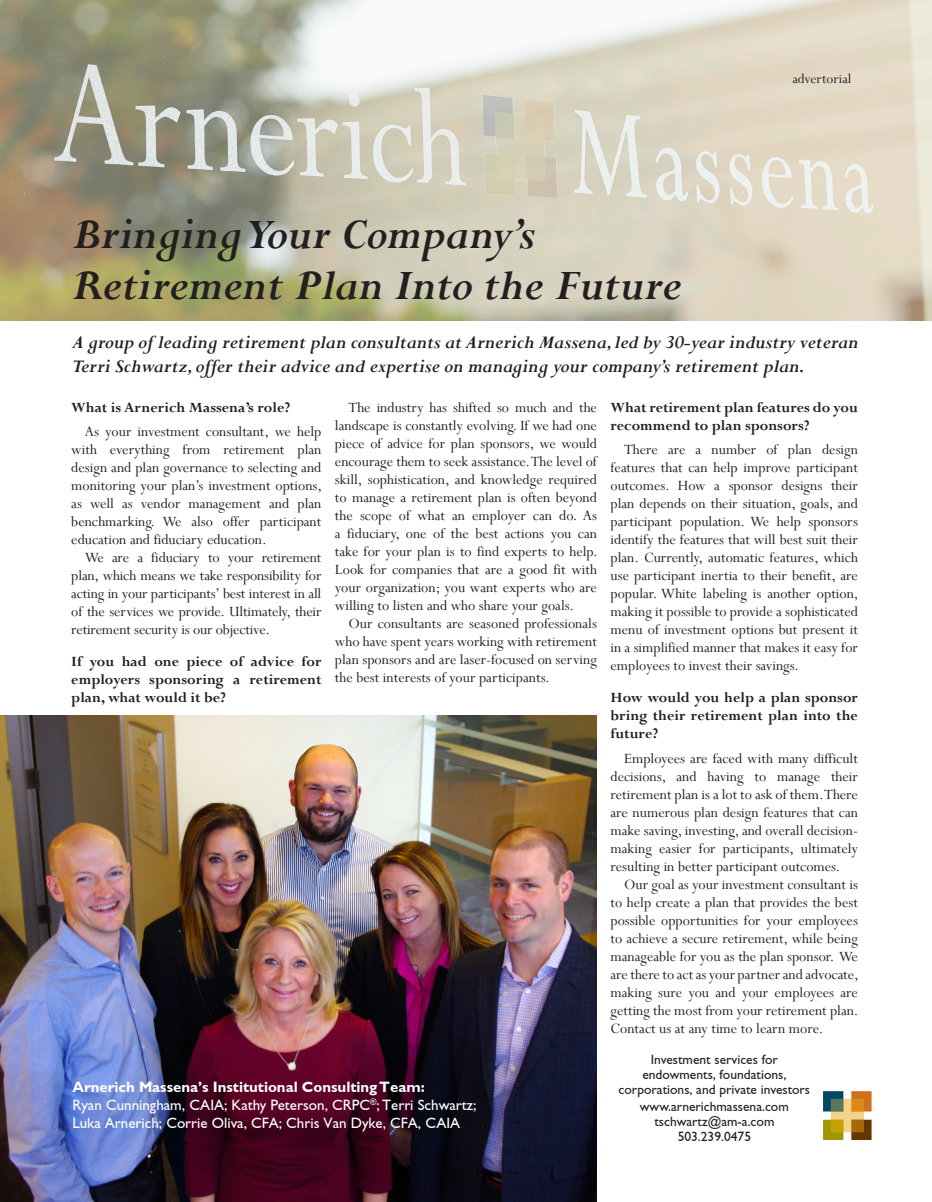
<style>
.page{position:relative;width:932px;height:1202px;background:#fff}
.page>*{position:absolute;margin:0;border:0;box-sizing:border-box;transform-origin:0 0}
.t1{font:italic 700 48px/51px "Perpetua";color:#231f20}
.t2{font:italic 700 20.25px/24px "Perpetua";color:#231f20}
.paragraph{font:15.75px/18px "Perpetua";color:#231f20;text-align:justify}
.t3{font:700 15.75px/18px "Perpetua";color:#231f20;text-align:justify}
.t4{font:15px/18px "Gill S Si";color:#fff}
.t5{font:700 15px "Gill S Si";color:#fff}
.t6{font:15px "Perpetua";color:#231f20}
.t7{font:13.5px/15px "Gill S Si";color:#231f20;text-align:center}
</style>
<div class="page">
<img style="left:0;top:715px;width:596px;height:487px">
<img style="left:0;top:0;width:932px;height:321px">
<img style="left:823px;top:1091px;width:49px;height:49px">
<p class="t6" style="left:792px;top:69px;width:61px">advertorial</p>
<p class="t1" style="left:72px;top:208px;width:610px">Bringing Your Company’s<br>Retirement Plan Into the Future</p>
<p class="t2" style="left:72px;top:330px;width:788px">A group of leading retirement plan consultants at Arnerich Massena, led by 30-year industry veteran<br>Terri Schwartz, offer their advice and expertise on managing your company’s retirement plan.</p>
<p class="t3" style="left:71px;top:398px;width:220px">What is Arnerich Massena’s role?</p>
<p class="paragraph" style="left:71px;top:422px;width:252px;text-indent:14px">As your investment consultant, we help with everything from retirement plan design and plan governance to selecting and monitoring your plan’s investment options, as well as vendor management and plan benchmarking. We also offer participant education and fiduciary education.</p>
<p class="paragraph" style="left:71px;top:548px;width:252px;text-indent:14px">We are a fiduciary to your retirement plan, which means we take responsibility for acting in your participants’ best interest in all of the services we provide. Ultimately, their retirement security is our objective.</p>
<p class="t3" style="left:71px;top:652px;width:252px">If you had one piece of advice for employers sponsoring a retirement plan, what would it be?</p>
<p class="paragraph" style="left:335px;top:397px;width:264px;text-indent:14px">The industry has shifted so much and the landscape is constantly evolving. If we had one piece of advice for plan sponsors, we would encourage them to seek assistance. The level of skill, sophistication, and knowledge required to manage a retirement plan is often beyond the scope of what an employer can do. As a fiduciary, one of the best actions you can take for your plan is to find experts to help.<br>Look for companies that are a good fit with your organization; you want experts who are willing to listen and who share your goals.</p>
<p class="paragraph" style="left:335px;top:613px;width:263px;text-indent:14px">Our consultants are seasoned professionals who have spent years working with retirement plan sponsors and are laser-focused on serving the best interests of your participants.</p>
<p class="t5" style="left:72px;top:1077px;width:354px">Arnerich Massena’s Institutional Consulting Team:</p>
<p class="t4" style="left:72px;top:1095px;width:405px">Ryan Cunningham, CAIA; Kathy Peterson, CRPC<sup>®</sup>; Terri Schwartz;<br>Luka Arnerich; Corrie Oliva, CFA; Chris Van Dyke, CFA, CAIA</p>
<p class="t3" style="left:610px;top:398px;width:249px">What retirement plan features do you recommend to plan sponsors?</p>
<p class="paragraph" style="left:610px;top:440px;width:249px;text-indent:14px">There are a number of plan design features that can help improve participant outcomes. How a sponsor designs their plan depends on their situation, goals, and participant population. We help sponsors identify the features that will best suit their plan. Currently, automatic features, which use participant inertia to their benefit, are popular. White labeling is another option, making it possible to provide a sophisticated menu of investment options but present it in a simplified manner that makes it easy for employees to invest their savings.</p>
<p class="t3" style="left:610px;top:688px;width:249px">How would you help a plan sponsor bring their retirement plan into the future?</p>
<p class="paragraph" style="left:610px;top:748px;width:249px;text-indent:14px">Employees are faced with many difficult decisions, and having to manage their retirement plan is a lot to ask of them. There are numerous plan design features that can make saving, investing, and overall decision&shy;making easier for participants, ultimately resulting in better participant outcomes.</p>
<p class="paragraph" style="left:610px;top:874px;width:249px;text-indent:14px">Our goal as your investment consultant is to help create a plan that provides the best possible opportunities for your employees to achieve a secure retirement, while being manageable for you as the plan sponsor. We are there to act as your partner and advocate, making sure you and your employees are getting the most from your retirement plan.<br>Contact us at any time to learn more.</p>
<p class="t7" style="left:618px;top:1052px;width:193px">Investment services for endowments, foundations, corporations, and private investors</p>
<p class="t7" style="left:640px;top:1099px;width:150px">www.arnerichmassena.com</p>
<p class="t7" style="left:654px;top:1114px;width:121px">tschwartz@am-a.com</p>
<p class="t7" style="left:677px;top:1129px;width:75px">503.239.0475</p>
</div>
